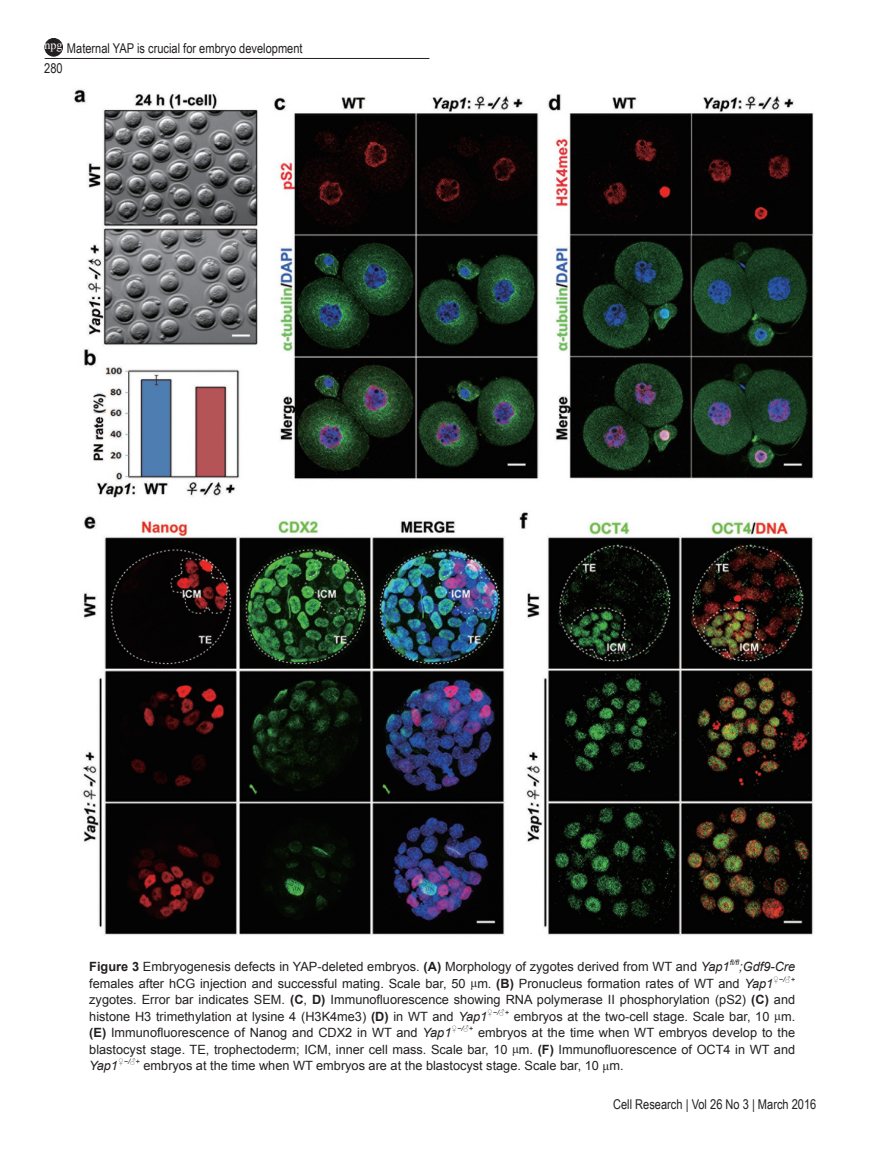
<style>
.page{position:relative;width:893px;height:1170px;background:#fff}
.page>*{position:absolute;margin:0;border:0;box-sizing:border-box;transform-origin:0 0}
.t1{font:13.5px "Arial Narrow";color:#231f20}
.t2{font:12.75px/16.5px "Arial";color:#231f20;text-align:right}
.t3{font:12.75px "Arial MT2";color:#231f20}
.t4{font:12.75px "Arial Italic MT2";color:#231f20}
.t5{font:12px "Times New Roman";color:#fff}
.t6{font:italic 7.5px "Arial";color:#231f20}
.s1{font-weight:700}
.s2{font-family:"Arial Italic MT2"}
.s3{font-family:"Times New Roman PSMT2"}
.s4{font-family:"Arial"}
.s5{font-family:"Arial";font-weight:700}
.s6{font-family:"Arial MT2"}
</style>
<div class="page">
<hr style="left:45px;top:58px;width:384px;height:1px;background:#231f20">
<div style="left:45px;top:38px;width:17px;height:18px;background:#231f20;border-radius:50%"></div>
<div style="left:45px;top:38px;width:18px;height:18px;border:1px solid #231f20;border-radius:50%"></div>
<img style="left:74px;top:89px;width:740px;height:847px">
<p class="t1" style="left:67px;top:39px;width:237px">Maternal YAP is crucial for embryo development</p>
<p class="t5" style="left:45px;top:37px;width:20px">npg</p>
<p class="t1" style="left:44px;top:58px;width:20px">280</p>
<p class="t2" style="left:89px;top:958px;width:642px"><span class="s1">Figure 3</span> Embryogenesis defects in YAP-deleted embryos. <span class="s1">(A)</span> Morphology of zygotes derived from WT and <span class="s2">Yap1</span></p>
<p class="t6" style="left:730px;top:957px;width:11px">fl/fl</p>
<p class="t4" style="left:739px;top:958px;width:57px">;Gdf9-Cre</p>
<p class="t2" style="left:89px;top:975px;width:685px">females after hCG injection and successful mating. Scale bar, 50 <span class="s3">μ</span>m. <span class="s1">(B)</span> Pronucleus formation rates of WT and <span class="s2">Yap1</span></p>
<p class="t6" style="left:773px;top:974px;width:23px">♀−/♂+</p>
<p class="t3" style="left:89px;top:991px;width:707px"><span class="s4">zygotes. Error bar indicates SEM.</span> <span class="s5">(C</span><span class="s4">,</span> <span class="s5">D)</span> Immunofluorescence showing RNA polymerase II phosphorylation (pS2) <span class="s5">(C)</span> <span class="s4">and</span></p>
<p class="t2" style="left:89px;top:1008px;width:399px">histone H3 trimethylation at lysine 4 (H3K4me3) <span class="s1">(D)</span> in WT and <span class="s2">Yap1</span></p>
<p class="t6" style="left:487px;top:1007px;width:23px">♀−/♂+</p>
<p class="t2" style="left:514px;top:1008px;width:283px">embryos at the two-cell stage. Scale bar, 10 <span class="s3">μ</span>m.</p>
<p class="t3" style="left:89px;top:1024px;width:364px"><span class="s5">(E)</span> Immunofluorescence of Nanog and CDX2 in WT and <span class="s2">Yap1</span></p>
<p class="t6" style="left:451px;top:1023px;width:23px">♀−/♂+</p>
<p class="t2" style="left:89px;top:1024px;width:707px">embryos at the time when WT embryos develop to the<br>blastocyst stage. TE, trophectoderm; ICM, inner cell mass. Scale bar, 10 <span class="s3">μ</span>m. <span class="s1">(F)</span> <span class="s6">Immunofluorescence of OCT4 in WT and</span></p>
<p class="t4" style="left:89px;top:1057px;width:30px">Yap1</p>
<p class="t6" style="left:118px;top:1056px;width:23px">♀−/♂+</p>
<p class="t2" style="left:144px;top:1057px;width:481px">embryos at the time when WT embryos are at the blastocyst stage. Scale bar, 10 <span class="s3">μ</span>m.</p>
<p class="t1" style="left:613px;top:1094px;width:205px">Cell Research | Vol 26 No 3 | March 2016</p>
</div>
